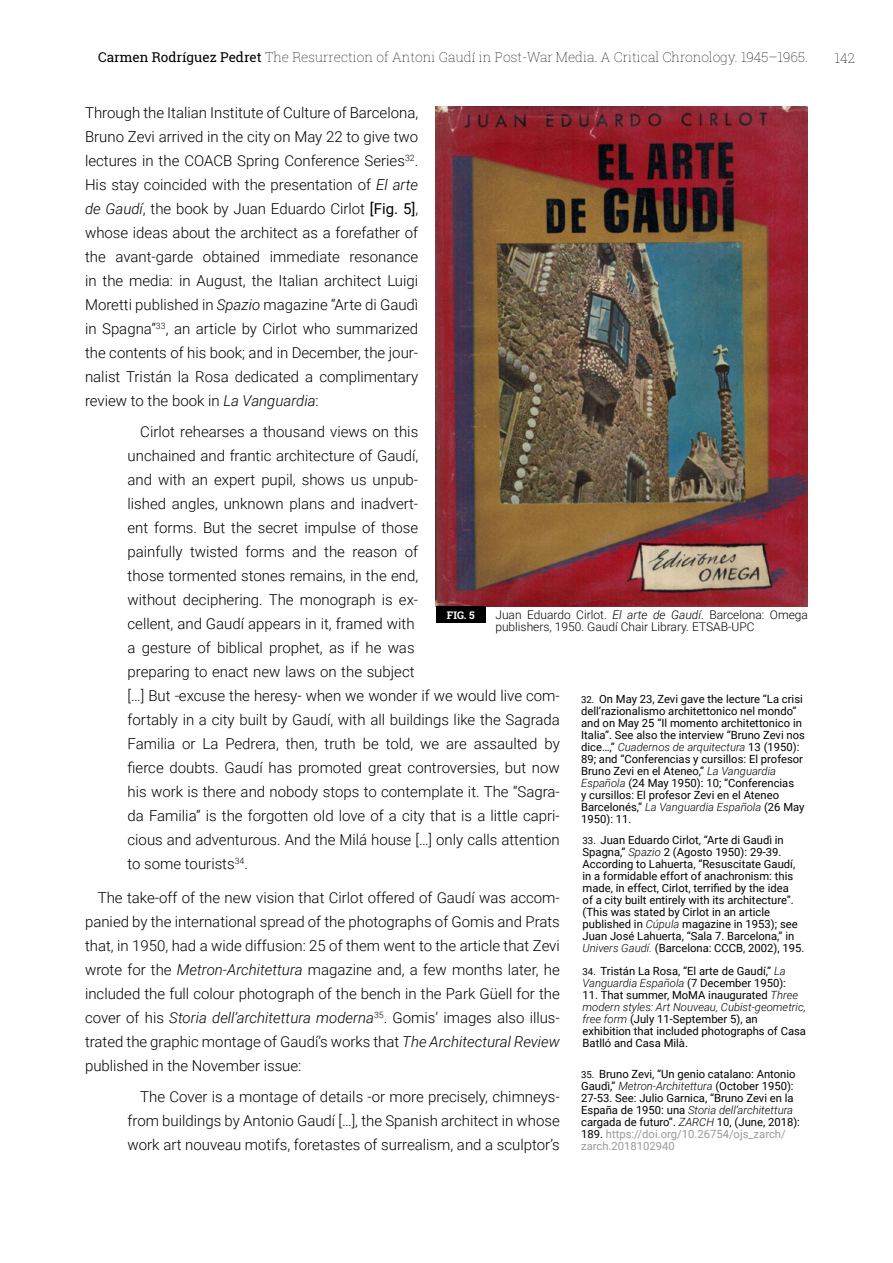
<style>
.page{position:relative;width:893px;height:1263px;background:#fff}
.page>*{position:absolute;margin:0;border:0;box-sizing:border-box;transform-origin:0 0}
.t1{font:300 15px/24px "Roboto";color:#000;text-align:justify}
.t2{font:100 13.5px "Roboto Slab";color:#000}
.t3{font:300 12px/12.8px "Roboto";color:#000}
.t4{font:11.25px/12px "Roboto";color:#000}
.t5{font:700 10.5px "Roboto Slab";color:#fff}
.s1{font-weight:400}
.s2{font-style:italic}
.s3{font-size:9.6px}
.s4{font-weight:300;font-style:italic}
.s5{color:#999}
</style>
<div class="page">
<img style="left:435px;top:106px;width:373px;height:500px">
<div style="left:436px;top:607px;width:50px;height:16px;background:#000"></div>
<p class="t2" style="left:98px;top:47px;width:711px"><span class="s1">Carmen Rodríguez Pedret</span> The Resurrection of Antoni Gaudí in Post-War Media. A Critical Chronology. 1945–1965.</p>
<p class="t2" style="left:835px;top:49px;width:22px">142</p>
<p class="t1" style="left:85px;top:100px;width:335px">Through the Italian Institute of Culture of Barcelona, Bruno Zevi arrived in the city on May 22 to give two lectures in the COACB Spring Conference Series<sup>32</sup>.<br>His stay coincided with the presentation of <span class="s2">El arte de Gaudí</span>, the book by Juan Eduardo Cirlot <span class="s1">[Fig. 5]</span>, whose ideas about the architect as a forefather of the avant-garde obtained immediate resonance in the media: in August, the Italian architect Luigi Moretti published in <span class="s2">Spazio</span> magazine “Arte di Gaudì in Spagna”<sup>33</sup>, an article by Cirlot who summarized the contents of his book; and in December, the jour&shy;nalist Tristán la Rosa dedicated a complimentary review to the book in <span class="s2">La Vanguardia</span>:</p>
<p class="t1" style="left:128px;top:419px;width:434px;text-align:left;text-indent:13px">Cirlot rehearses a thousand views on this<br>unchained and frantic architecture of Gaudí,<br>and with an expert pupil, shows us unpub-<br>lished angles, unknown plans and inadvert-<br>ent forms. But the secret impulse of those<br>painfully twisted forms and the reason of<br>those tormented stones remains, in the end,<br>without deciphering. The monograph is ex-<br>cellent, and Gaudí appears in it, framed with<br>a gesture of biblical prophet, as if he was<br>preparing to enact new laws on the subject<br>[…] But -excuse the heresy- when we wonder if we would live com&shy;fortably in a city built by Gaudí, with all buildings like the Sagrada Familia or La Pedrera, then, truth be told, we are assaulted by fierce doubts. Gaudí has promoted great controversies, but now his work is there and nobody stops to contemplate it. The “Sagra&shy;da Familia” is the forgotten old love of a city that is a little capri&shy;cious and adventurous. And the Milá house […] only calls attention to some tourists<sup>34</sup>.</p>
<p class="t1" style="left:85px;top:885px;width:476px;text-indent:13px">The take-off of the new vision that Cirlot offered of Gaudí was accom&shy;panied by the international spread of the photographs of Gomis and Prats that, in 1950, had a wide diffusion: 25 of them went to the article that Zevi wrote for the <span class="s2">Metron-Architettura</span> magazine and, a few months later, he included the full colour photograph of the bench in the Park Güell for the cover of his <span class="s2">Storia dell’architettura moderna</span><sup>35</sup>. Gomis’ images also illus&shy;trated the graphic montage of Gaudí’s works that <span class="s2">The Architectural Review </span>published in the November issue:</p>
<p class="t1" style="left:128px;top:1084px;width:434px;text-indent:13px">The Cover is a montage of details -or more precisely, chimneys&shy;from buildings by Antonio Gaudí […], the Spanish architect in whose work art nouveau motifs, foretastes of surrealism, and a sculptor’s</p>
<p class="t3" style="left:495px;top:608px;width:314px">Juan Eduardo Cirlot. <span class="s2">El arte de Gaudí</span>. Barcelona: Omega publishers, 1950. Gaudí Chair Library. ETSAB-UPC</p>
<p class="t5" style="left:447px;top:608px;width:29px">FIG. 5</p>
<p class="t4" style="left:581px;top:692px;width:225px"><span class="s3">32.</span> On May 23, Zevi gave the lecture “La crisi dell’razionalismo architettonico nel mondo” and on May 25 “Il momento architettonico in Italia”. See also the interview “Bruno Zevi nos dice…,” <span class="s4">Cuadernos de arquitectura</span> 13 (1950):<br>89; and “Conferencias y cursillos: El profesor Bruno Zevi en el Ateneo,” <span class="s4">La Vanguardia Española</span> (24 May 1950): 10; “Conferencias<br>y cursillos: El profesor Zevi en el Ateneo Barcelonés,” <span class="s4">La Vanguardia Española</span> (26 May 1950): 11.</p>
<p class="t4" style="left:583px;top:834px;width:223px"><span class="s3">33.</span> Juan Eduardo Cirlot, “Arte di Gaudì in Spagna,” <span class="s4">Spazio</span> 2 (Agosto 1950): 29-39.<br>According to Lahuerta, “Resuscitate Gaudí, in a formidable effort of anachronism: this made, in effect, Cirlot, terrified by the idea<br>of a city built entirely with its architecture”. (This was stated by Cirlot in an article published in <span class="s4">Cúpula</span> magazine in 1953); see Juan José Lahuerta, “Sala 7. Barcelona,” in <span class="s4">Univers Gaudí.</span> (Barcelona: CCCB, 2002), 195.</p>
<p class="t4" style="left:583px;top:965px;width:205px"><span class="s3">34.</span> Tristán La Rosa, “El arte de Gaudí,” <span class="s4">La<br>Vanguardia Española</span> (7 December 1950):</p>
<p class="t4" style="left:583px;top:989px;width:225px">11. That summer, MoMA inaugurated <span class="s4">Three modern styles: Art Nouveau, Cubist-geometric, free form</span> (July 11-September 5), an exhibition that included photographs of Casa Batlló and Casa Milà.</p>
<p class="t4" style="left:581px;top:1067px;width:220px"><span class="s3">35.</span> Bruno Zevi, “Un genio catalano: Antonio Gaudì,” <span class="s4">Metron-Architettura</span> (October 1950):<br>27-53. See: Julio Garnica, “Bruno Zevi en la España de 1950: una <span class="s4">Storia dell’architettura </span>cargada de futuro”. <span class="s4">ZARCH</span> 10, (June, 2018):<br>189. <span class="s5">https://doi.org/10.26754/ojs_zarch/ zarch.2018102940</span></p>
</div>
